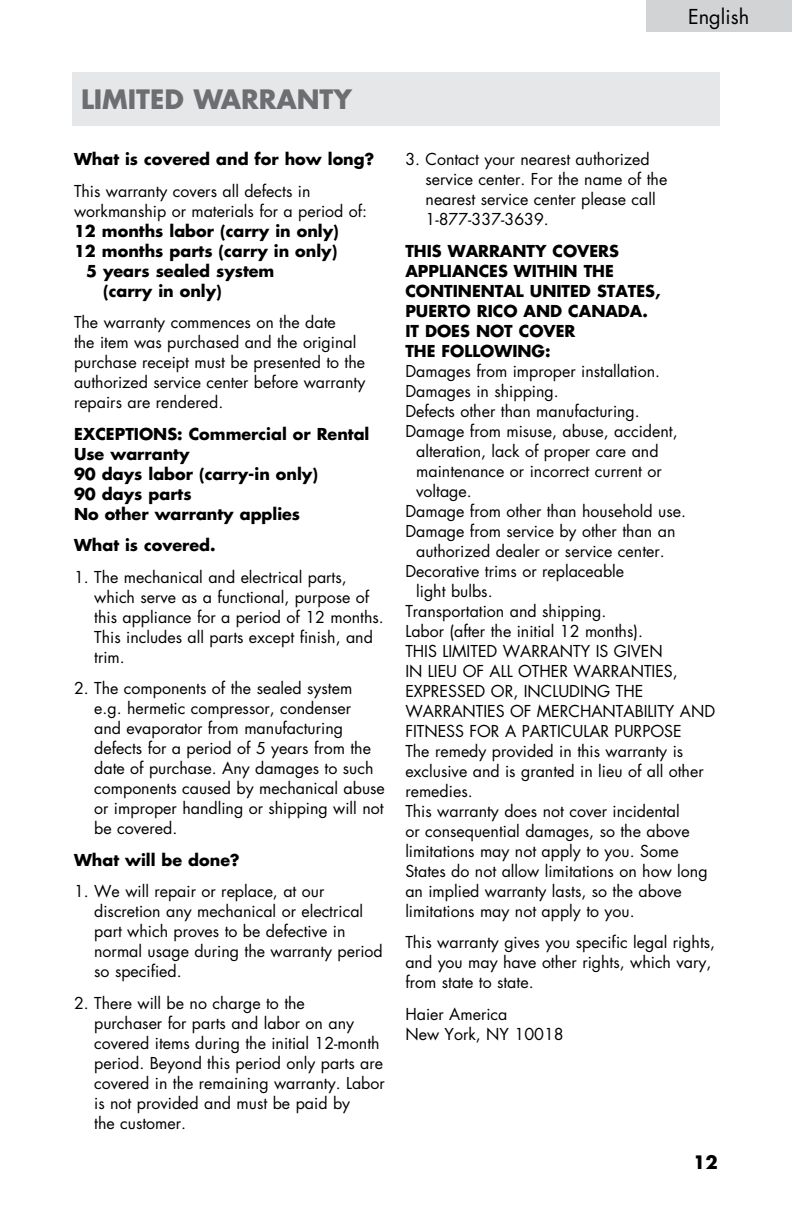
<style>
.page{position:relative;width:792px;height:1224px;background:#fff}
.page>*{position:absolute;margin:0;border:0;box-sizing:border-box;transform-origin:0 0}
.t1{font:700 26px "Futura Std";color:#6d6e71}
.t2{font:20px "Futura Std";color:#000}
.t3{font:700 18px "Futura Std";color:#000}
.t4{font:16px/20px "Futura Std";color:#000}
.t5{font:700 16px/20px "Futura Std";color:#000}
</style>
<div class="page">
<div style="left:646px;top:0;width:146px;height:32px;background:#d1d3d4"></div>
<div style="left:72px;top:72px;width:648px;height:53px;background:#e6e7e8"></div>
<p class="t2" style="left:688px;top:4px;width:63px">English</p>
<h1 class="t1" style="left:81px;top:82px;width:72px">limited</h1>
<h1 class="t1" style="left:194px;top:82px;width:160px">warranty</h1>
<p class="t5" style="left:74px;top:149px;width:302px">What is covered and for how long?</p>
<p class="t4" style="left:74px;top:181px;width:295px">This warranty covers all defects in workmanship or materials for a period of:</p>
<p class="t5" style="left:74px;top:221px;width:266px">12 months labor (carry in only)</p>
<p class="t5" style="left:74px;top:241px;width:265px">12 months parts (carry in only)</p>
<p class="t5" style="left:86px;top:261px;width:190px">5 years sealed system</p>
<p class="t5" style="left:103px;top:281px;width:120px">(carry in only)</p>
<p class="t4" style="left:74px;top:313px;width:293px">The warranty commences on the date<br>the item was purchased and the original purchase receipt must be presented to the authorized service center before warranty repairs are rendered.</p>
<p class="t5" style="left:74px;top:424px;width:297px">EXCEPTIONS: Commercial or Rental<br>Use warranty<br>90 days labor (carry-in only)<br>90 days parts<br>No other warranty applies</p>
<p class="t5" style="left:74px;top:535px;width:143px">What is covered.</p>
<p class="t4" style="left:94px;top:567px;width:291px;text-indent:-20px">1. The mechanical and electrical parts, which serve as a functional, purpose of this appliance for a period of 12 months.<br>This includes all parts except finish, and trim.</p>
<p class="t4" style="left:94px;top:679px;width:292px;text-indent:-20px">2. The components of the sealed system<br>e.g. hermetic compressor, condenser<br>and evaporator from manufacturing defects for a period of 5 years from the date of purchase. Any damages to such components caused by mechanical abuse or improper handling or shipping will not be covered.</p>
<p class="t5" style="left:74px;top:850px;width:167px">What will be done?</p>
<p class="t4" style="left:94px;top:882px;width:290px;text-indent:-20px">1. We will repair or replace, at our discretion any mechanical or electrical part which proves to be defective in normal usage during the warranty period so specified.</p>
<p class="t4" style="left:94px;top:993px;width:292px;text-indent:-20px">2. There will be no charge to the<br>purchaser for parts and labor on any covered items during the initial 12-month period. Beyond this period only parts are covered in the remaining warranty. Labor is not provided and must be paid by<br>the customer.</p>
<p class="t4" style="left:426px;top:149px;width:243px;text-indent:-20px">3. Contact your nearest authorized service center. For the name of the nearest service center please call<br>1-877-337-3639.</p>
<p class="t5" style="left:405px;top:241px;width:74px">THIS WARRA</p>
<p class="t5" style="left:512px;top:241px;width:97px">NTY COVERS</p>
<p class="t5" style="left:405px;top:261px;width:13px">APP</p>
<p class="t5" style="left:405px;top:261px;width:257px;text-indent:34px">LIANCES WITHIN THE<br>CONTINENTAL UNITED STATES,<br>PU ERTO RICO AND CANADA.<br>IT DOES NOT COVER<br>THE FOLLOWING:</p>
<p class="t4" style="left:405px;top:361px;width:256px">Damages from improper installation.</p>
<p class="t4" style="left:405px;top:381px;width:155px">Damages in shipping.</p>
<p class="t4" style="left:405px;top:401px;width:236px">Defects other than manufacturing.</p>
<p class="t4" style="left:405px;top:421px;width:274px">Damage from misuse, abuse, accident,</p>
<p class="t4" style="left:416px;top:441px;width:244px">alteration, lack of proper care and</p>
<p class="t4" style="left:416px;top:461px;width:247px">maintenance or incorrect current or</p>
<p class="t4" style="left:416px;top:481px;width:57px">voltage.</p>
<p class="t4" style="left:405px;top:501px;width:282px">Damage from other than household use.</p>
<p class="t4" style="left:405px;top:521px;width:272px">Damage from service by other than an</p>
<p class="t4" style="left:416px;top:541px;width:250px">authorized dealer or service center.</p>
<p class="t4" style="left:405px;top:561px;width:220px">Decorative trims or replaceable</p>
<p class="t4" style="left:416px;top:581px;width:78px">light bulbs.</p>
<p class="t4" style="left:405px;top:601px;width:203px">Transportation and shipping.</p>
<p class="t4" style="left:405px;top:621px;width:239px">Labor (after the initial 12 months).</p>
<p class="t4" style="left:405px;top:641px;width:259px">THIS LIMITED WARRANTY IS GIVEN</p>
<p class="t4" style="left:405px;top:661px;width:274px">IN LIEU OF ALL OTHER WARRANTIES,</p>
<p class="t4" style="left:405px;top:681px;width:240px">EXPRESSED OR, INCLUDING THE</p>
<p class="t4" style="left:405px;top:701px;width:311px">WARRANTIES OF MERCHANTABILITY AND</p>
<p class="t4" style="left:405px;top:721px;width:278px">FITNESS FOR A PARTICULAR PURPOSE</p>
<p class="t4" style="left:405px;top:741px;width:279px">The remedy provided in this warranty is</p>
<p class="t4" style="left:405px;top:761px;width:300px">exclusive and is granted in lieu of all other</p>
<p class="t4" style="left:405px;top:781px;width:69px">remedies.</p>
<p class="t4" style="left:405px;top:801px;width:276px">This warranty does not cover incidental</p>
<p class="t4" style="left:405px;top:821px;width:286px">or consequential damages, so the above</p>
<p class="t4" style="left:405px;top:841px;width:275px">limitations may not apply to you. Some</p>
<p class="t4" style="left:405px;top:861px;width:304px">States do not allow limitations on how long</p>
<p class="t4" style="left:405px;top:881px;width:278px">an implied warranty lasts, so the above</p>
<p class="t4" style="left:405px;top:901px;width:231px">limitations may not apply to you.</p>
<p class="t4" style="left:405px;top:933px;width:311px">This warranty gives you specific legal rights, and you may have other rights, which vary, from state to state.</p>
<p class="t4" style="left:405px;top:1004px;width:160px">Haier America<br>New York, NY 10018</p>
<p class="t3" style="left:693px;top:1150px;width:26px">12</p>
</div>
